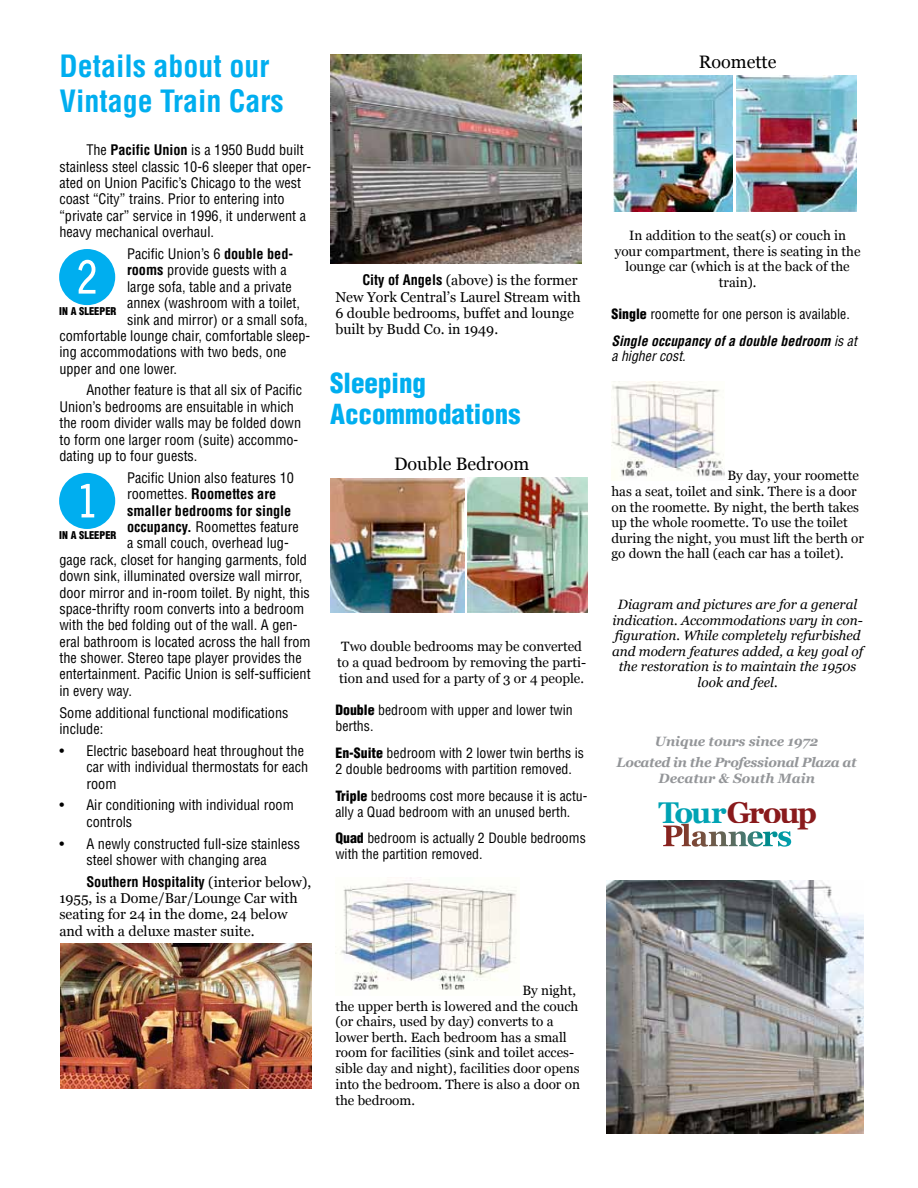
<style>
.page{position:relative;width:918px;height:1188px;background:#fff}
.page>*{position:absolute;margin:0;border:0;box-sizing:border-box;transform-origin:0 0}
.t1{font:72px "Double Digits Round";color:#00aeef}
.t2{font:700 condensed 30px/34.5px "Helvetica";color:#00aeef}
.t3{font:700 29.7px "Georgia";letter-spacing:-.075em;color:#891a1c}
.t4{font:900 condensed 27px/31px "Helvetica";color:#00aeef}
.t5{font:18px "Georgia";color:#000}
.t6{font:condensed 14.25px/16.4px "Helvetica";color:#000}
.t7{font:14.25px/16.4px "Georgia";color:#000}
.t8{font:700 condensed 14.25px "Helvetica";color:#000}
.t9{font:condensed 13.8px/15.9px "Helvetica";color:#000}
.t10{font:italic condensed 13.8px "Helvetica";color:#000}
.t11{font:13.5px/15.6px "Georgia";color:#000;text-align:center}
.t12{font:italic 13.5px/15.6px "Georgia";color:#000;text-align:center}
.t13{font:italic 700 13.5px/21px "Georgia";letter-spacing:-.01em;color:#949699;text-align:center}
.t14{font:900 condensed 10.5px "Helvetica";color:#000}
.s1{font-weight:700}
.s2{font-weight:400}
.s3{font-family:"Georgia";font-weight:400;font-stretch:normal}
.s4{font-family:"Helvetica";font-weight:700;font-stretch:condensed}
.s5{font-weight:900}
.s6{font-weight:700;font-style:italic}
.s7{font-style:italic}
.s8{color:#00a3b4}
</style>
<div class="page">
<img style="left:61px;top:943px;width:251px;height:146px">
<img style="left:330px;top:54px;width:251px;height:209px">
<img style="left:330px;top:478px;width:135px;height:135px">
<img style="left:468px;top:478px;width:120px;height:134px">
<img style="left:335px;top:877px;width:182px;height:113px">
<img style="left:614px;top:75px;width:119px;height:136px">
<img style="left:736px;top:75px;width:120px;height:136px">
<img style="left:611px;top:381px;width:113px;height:96px">
<img style="left:606px;top:881px;width:258px;height:253px">
<svg style="left:663px;top:823px;width:128px;height:24px"></svg>
<h2 class="t2" style="left:59px;top:49px;width:226px">Details about our<br>Vintage Train Cars</h2>
<p class="t6" style="left:59px;top:142px;width:253px;text-indent:27px">The <span class="s1">Pacific Union</span> is a 1950 Budd built stainless steel classic 10-6 sleeper that oper&shy;ated on Union Pacific’s Chicago to the west coast “City” trains. Prior to entering into “private car” service in 1996, it underwent a heavy mechanical overhaul.</p>
<p class="t6" style="left:127px;top:245px;width:168px">Pacific Union’s 6 <span class="s1">double bed-</span></p>
<p class="t6" style="left:127px;top:262px;width:161px"><span class="s1">rooms</span> provide guests with a</p>
<p class="t6" style="left:127px;top:278px;width:166px">large sofa, table and a private</p>
<p class="t6" style="left:127px;top:294px;width:174px">annex (washroom with a toilet,</p>
<p class="t6" style="left:127px;top:311px;width:182px">sink and mirror) or a small sofa,</p>
<p class="t6" style="left:59px;top:327px;width:252px">comfortable lounge chair, comfortable sleep-</p>
<p class="t6" style="left:59px;top:344px;width:229px">ing accommodations with two beds, one</p>
<p class="t6" style="left:59px;top:360px;width:119px">upper and one lower.</p>
<p class="t6" style="left:59px;top:382px;width:244px;text-indent:27px">Another feature is that all six of Pacific Union’s bedrooms are ensuitable in which the room divider walls may be folded down to form one larger room (suite) accommo&shy;dating up to four guests.</p>
<p class="t6" style="left:127px;top:469px;width:168px">Pacific Union also features 10</p>
<p class="t8" style="left:127px;top:485px;width:151px"><span class="s2">roomettes.</span> Roomettes are</p>
<p class="t8" style="left:127px;top:502px;width:166px">smaller bedrooms for single</p>
<p class="t6" style="left:127px;top:518px;width:173px"><span class="s1">occupancy.</span> Roomettes feature</p>
<p class="t6" style="left:127px;top:535px;width:163px">a small couch, overhead lug-</p>
<p class="t6" style="left:59px;top:551px;width:249px">gage rack, closet for hanging garments, fold</p>
<p class="t6" style="left:59px;top:567px;width:245px">down sink, illuminated oversize wall mirror,</p>
<p class="t6" style="left:59px;top:584px;width:252px">door mirror and in-room toilet. By night, this</p>
<p class="t6" style="left:59px;top:600px;width:246px">space-thrifty room converts into a bedroom</p>
<p class="t6" style="left:59px;top:617px;width:240px">with the bed folding out of the wall. A gen-</p>
<p class="t6" style="left:59px;top:633px;width:253px">eral bathroom is located across the hall from</p>
<p class="t6" style="left:59px;top:649px;width:244px">the shower. Stereo tape player provides the</p>
<p class="t6" style="left:59px;top:666px;width:253px">entertainment. Pacific Union is self-sufficient</p>
<p class="t6" style="left:59px;top:682px;width:74px">in every way.</p>
<p class="t6" style="left:59px;top:704px;width:231px">Some additional functional modifications include:</p>
<p class="t6" style="left:86px;top:742px;width:223px;text-indent:-27px">• Electric baseboard heat throughout the car with individual thermostats for each room</p>
<p class="t6" style="left:86px;top:797px;width:209px;text-indent:-27px">• Air conditioning with individual room controls</p>
<p class="t6" style="left:59px;top:835px;width:242px;text-align:center">• A newly constructed full-size stainless steel shower with changing area</p>
<p class="t8" style="left:86px;top:873px;width:226px">Southern Hospitality <span class="s3">(interior below),</span></p>
<p class="t7" style="left:59px;top:890px;width:240px">1955, is a Dome/Bar/Lounge Car with seating for 24 in the dome, 24 below and with a deluxe master suite.</p>
<h1 class="t1" style="left:59px;top:249px;width:58px">@</h1>
<p class="t14" style="left:59px;top:305px;width:59px">in a sleeper</p>
<h1 class="t1" style="left:59px;top:473px;width:58px">!</h1>
<p class="t14" style="left:59px;top:529px;width:59px">in a sleeper</p>
<p class="t7" style="left:335px;top:272px;width:247px;text-indent:27px"><span class="s4">City of Angels</span> (above) is the former New York Central’s Laurel Stream with 6 double bedrooms, buffet and lounge built by Budd Co. in 1949.</p>
<h3 class="t4" style="left:330px;top:367px;width:192px">Sleeping<br>Accommodations</h3>
<p class="t5" style="left:394px;top:454px;width:137px">Double Bedroom</p>
<p class="t11" style="left:337px;top:638px;width:250px">Two double bedrooms may be converted to a quad bedroom by removing the parti&shy;tion and used for a party of 3 or 4 people.</p>
<p class="t9" style="left:335px;top:702px;width:239px"><span class="s5">Double</span> bedroom with upper and lower twin berths.</p>
<p class="t9" style="left:335px;top:745px;width:250px"><span class="s5">En-Suite</span> bedroom with 2 lower twin berths is<br>2 double bedrooms with partition removed.</p>
<p class="t9" style="left:335px;top:787px;width:254px"><span class="s5">Triple</span> bedrooms cost more because it is actu&shy;ally a Quad bedroom with an unused berth.</p>
<p class="t9" style="left:335px;top:830px;width:252px"><span class="s5">Quad</span> bedroom is actually 2 Double bedrooms with the partition removed.</p>
<p class="t11" style="left:335px;top:983px;width:246px;text-align:left;text-indent:187px">By night, the upper berth is lowered and the couch (or chairs, used by day) converts to a lower berth. Each bedroom has a small room for facilities (sink and toilet acces&shy;sible day and night), facilities door opens into the bedroom. There is also a door on the bedroom.</p>
<p class="t5" style="left:699px;top:51px;width:79px">Roomette</p>
<p class="t11" style="left:615px;top:228px;width:247px">In addition to the seat(s) or couch in your compartment, there is seating in the lounge car (which is at the back of the train).</p>
<p class="t9" style="left:611px;top:300px;width:247px;line-height:26.7px"><span class="s5">Single</span> roomette for one person is available.<br><span class="s6">Single occupancy of a double bedroom</span> <span class="s7">is at</span></p>
<p class="t10" style="left:611px;top:348px;width:76px">a higher cost.</p>
<p class="t11" style="left:611px;top:468px;width:254px;text-align:left;text-indent:116px">By day, your roomette has a seat, toilet and sink. There is a door on the roomette. By night, the berth takes up the whole roomette. To use the toilet during the night, you must lift the berth or go down the hall (each car has a toilet).</p>
<p class="t12" style="left:612px;top:597px;width:253px">Diagram and pictures are for a general indication. Accommodations vary in con&shy;figuration. While completely refurbished and modern features added, a key goal of the restoration is to maintain the 1950s look and feel.</p>
<p class="t13" style="left:617px;top:731px;width:242px">Unique tours since 1972<br>Located in the Professional Plaza at</p>
<p class="t13" style="left:658px;top:768px;width:158px">Decatur &amp; South Main</p>
<h3 class="t3" style="left:659px;top:795px;width:160px"><span class="s8">Tour</span>Group</h3>
</div>
